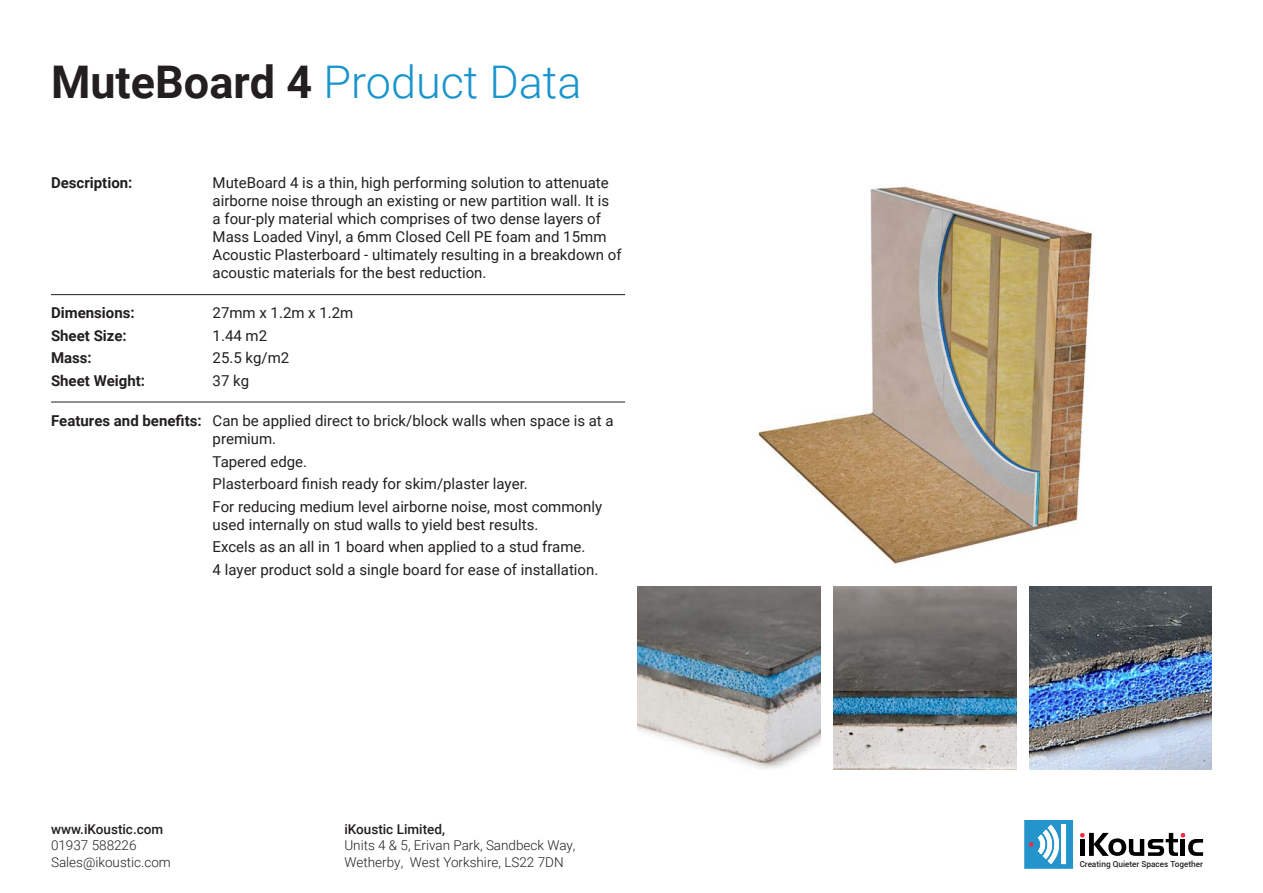
<style>
.page{position:relative;width:1263px;height:893px;background:#fff}
.page>*{position:absolute;margin:0;border:0;box-sizing:border-box;transform-origin:0 0}
.t1{font:300 45px "Roboto";color:#1894cd}
.t2{font:15px/18px "Roboto";color:#231f20}
.t3{font:700 15px/22.5px "Roboto";color:#231f20}
.t4{font:300 13.5px/16.2px "Roboto";color:#231f20}
.t5{font:500 13.5px "Roboto";color:#231f20}
.t6{font:500 8.25px "Roboto";color:#231f20}
.s1{font-weight:700;color:#231f20}
</style>
<div class="page">
<svg style="left:1024px;top:820px;width:49px;height:49px"></svg>
<svg style="left:1080px;top:833px;width:123px;height:23px"></svg>
<img style="left:833px;top:587px;width:183px;height:183px">
<hr style="left:51px;top:294px;width:574px;height:1px;background:#231f20">
<hr style="left:51px;top:402px;width:574px;height:1px;background:#231f20">
<img style="left:638px;top:587px;width:183px;height:182px">
<img style="left:758px;top:186px;width:336px;height:378px">
<img style="left:1029px;top:587px;width:183px;height:183px">
<p class="t1" style="left:51px;top:51px;width:532px"><span class="s1">MuteBoard 4</span> Product Data</p>
<p class="t3" style="left:51px;top:171px;width:83px">Description:</p>
<p class="t3" style="left:51px;top:301px;width:85px">Dimensions:</p>
<p class="t3" style="left:51px;top:324px;width:77px">Sheet Size:<br>Mass:</p>
<p class="t3" style="left:51px;top:369px;width:96px">Sheet Weight:</p>
<p class="t3" style="left:51px;top:409px;width:152px">Features and benefits:</p>
<p class="t2" style="left:213px;top:173px;width:410px">MuteBoard 4 is a thin, high performing solution to attenuate airborne noise through an existing or new partition wall. It is<br>a four-ply material which comprises of two dense layers of Mass Loaded Vinyl, a 6mm Closed Cell PE foam and 15mm Acoustic Plasterboard - ultimately resulting in a breakdown of acoustic materials for the best reduction.</p>
<p class="t2" style="left:213px;top:304px;width:142px">27mm x 1.2m x 1.2m</p>
<p class="t2" style="left:213px;top:326px;width:56px">1.44 m2</p>
<p class="t2" style="left:213px;top:346px;width:78px;line-height:22.5px">25.5 kg/m2<br>37 kg</p>
<p class="t2" style="left:213px;top:412px;width:403px">Can be applied direct to brick/block walls when space is at a premium.</p>
<p class="t2" style="left:213px;top:452px;width:96px">Tapered edge.</p>
<p class="t2" style="left:213px;top:475px;width:317px">Plasterboard finish ready for skim/plaster layer.</p>
<p class="t2" style="left:213px;top:497px;width:391px">For reducing medium level airborne noise, most commonly used internally on stud walls to yield best results.</p>
<p class="t2" style="left:213px;top:538px;width:374px">Excels as an all in 1 board when applied to a stud frame.</p>
<p class="t2" style="left:213px;top:560px;width:387px">4 layer product sold a single board for ease of installation.</p>
<p class="t5" style="left:51px;top:820px;width:114px">www.iKoustic.com</p>
<p class="t4" style="left:51px;top:837px;width:121px">01937 588226<br>Sales@ikoustic.com</p>
<p class="t5" style="left:344px;top:820px;width:102px">iKoustic Limited,</p>
<p class="t4" style="left:344px;top:837px;width:233px">Units 4 &amp; 5, Erivan Park, Sandbeck Way,<br>Wetherby, West Yorkshire, LS22 7DN</p>
<p class="t6" style="left:1080px;top:858px;width:125px">Creating Quieter Spaces Together</p>
</div>
